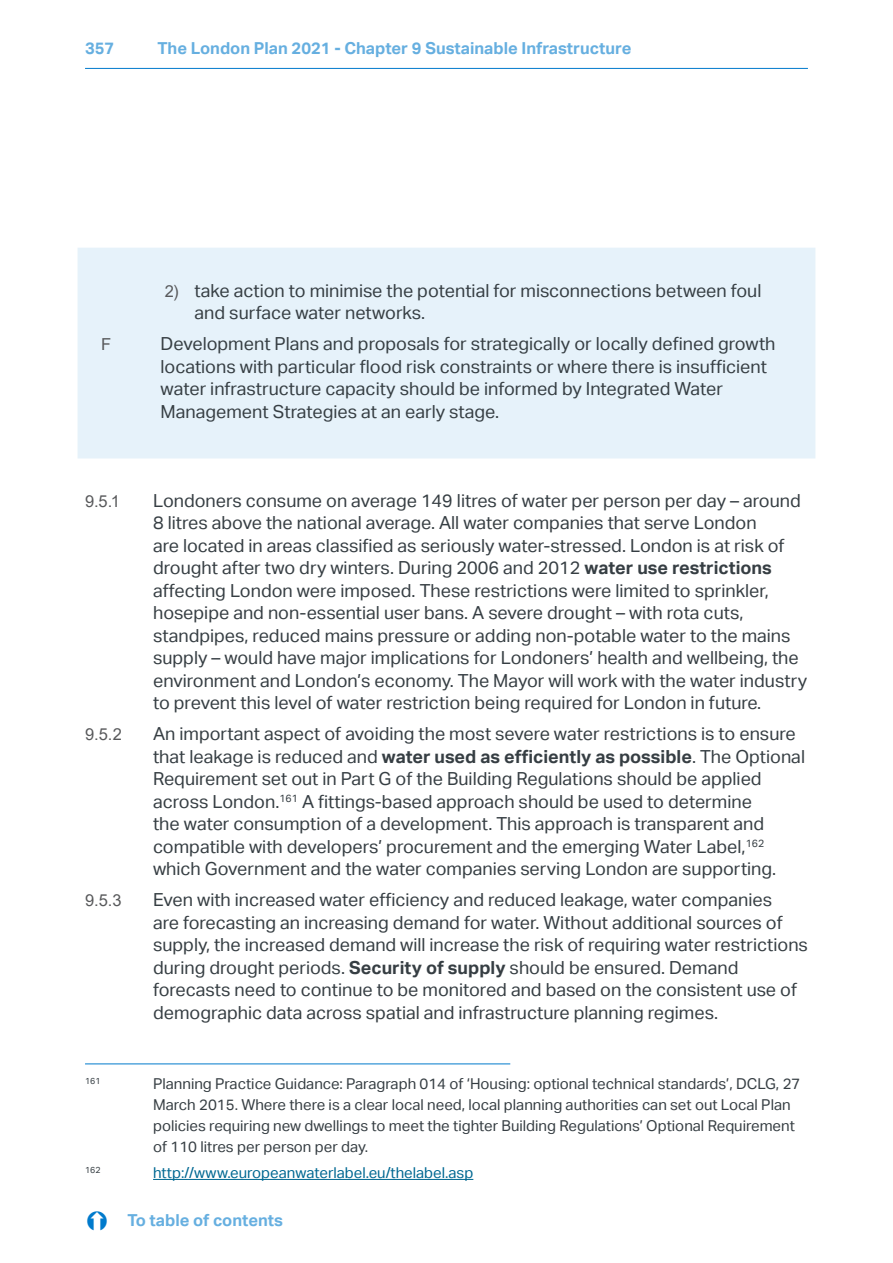
<style>
.page{position:relative;width:893px;height:1263px;background:#fff}
.page>*{position:absolute;margin:0;border:0;box-sizing:border-box;transform-origin:0 0}
.t1{font:18px/22.5px "Aktiv Grotesk";color:#363e43}
.t2{font:700 16.5px "Aktiv Grotesk";color:#66afe0}
.t3{font:16.5px "Arial";color:#58595b}
.Footnotes{font:15px/21px "Aktiv Grotesk";color:#363e43}
.Footnotes-2{font:15px "Aktiv Grotesk";color:#006892}
.Footnotes-3{font:8.7px "Aktiv Grotesk";color:#363e43}
.s1{font-family:"Arial";font-size:16.5px;color:#58595b}
.s2{font-weight:700}
</style>
<div class="page">
<div style="left:85px;top:255px;width:723px;height:196px;background:#e6f2fa"></div>
<div style="left:78px;top:248px;width:737px;height:210px;border:15px solid #e6f2fa"></div>
<hr style="left:85px;top:1063px;width:425px;height:1px;background:#007acc">
<hr style="left:153px;top:1179px;width:320px;height:1px;background:#006892">
<hr style="left:85px;top:68px;width:723px;height:1px;background:#007acc">
<p class="t2" style="left:85px;top:39px;width:31px">357</p>
<p class="t2" style="left:157px;top:39px;width:476px">The London Plan 2021 - Chapter 9 Sustainable Infrastructure</p>
<p class="t1" style="left:195px;top:279px;width:568px;text-indent:-30px"><span class="s1">2)</span> take action to minimise the potential for misconnections between foul and surface water networks.</p>
<p class="t3" style="left:101px;top:333px;width:12px">F</p>
<p class="t1" style="left:161px;top:333px;width:616px">Development Plans and proposals for strategically or locally defined growth locations with particular flood risk constraints or where there is insufficient water infrastructure capacity should be informed by Integrated Water Management Strategies at an early stage.</p>
<p class="t3" style="left:85px;top:489px;width:36px">9.5.1</p>
<p class="t1" style="left:153px;top:489px;width:656px">Londoners consume on average 149 litres of water per person per day – around 8 litres above the national average. All water companies that serve London<br>are located in areas classified as seriously water-stressed. London is at risk of drought after two dry winters. During 2006 and 2012 <span class="s2">water use restrictions </span>affecting London were imposed. These restrictions were limited to sprinkler, hosepipe and non-essential user bans. A severe drought – with rota cuts, standpipes, reduced mains pressure or adding non-potable water to the mains supply – would have major implications for Londoners’ health and wellbeing, the environment and London’s economy. The Mayor will work with the water industry to prevent this level of water restriction being required for London in future.</p>
<p class="t3" style="left:85px;top:723px;width:38px">9.5.2</p>
<p class="t1" style="left:153px;top:723px;width:653px">An important aspect of avoiding the most severe water restrictions is to ensure that leakage is reduced and <span class="s2">water used as efficiently as possible</span>. The Optional Requirement set out in Part G of the Building Regulations should be applied across London.<sup>161</sup> A fittings-based approach should be used to determine<br>the water consumption of a development. This approach is transparent and compatible with developers’ procurement and the emerging Water Label,<sup>162 </sup>which Government and the water companies serving London are supporting.</p>
<p class="t3" style="left:85px;top:889px;width:38px">9.5.3</p>
<p class="t1" style="left:153px;top:889px;width:656px">Even with increased water efficiency and reduced leakage, water companies<br>are forecasting an increasing demand for water. Without additional sources of supply, the increased demand will increase the risk of requiring water restrictions during drought periods. <span class="s2">Security of supply</span> should be ensured. Demand forecasts need to continue to be monitored and based on the consistent use of demographic data across spatial and infrastructure planning regimes.</p>
<p class="Footnotes-3" style="left:85px;top:1076px;width:17px">161</p>
<p class="Footnotes" style="left:153px;top:1074px;width:649px">Planning Practice Guidance: Paragraph 014 of ‘Housing: optional technical standards’, DCLG, 27<br>March 2015. Where there is a clear local need, local planning authorities can set out Local Plan policies requiring new dwellings to meet the tighter Building Regulations’ Optional Requirement of 110 litres per person per day.</p>
<p class="Footnotes-3" style="left:85px;top:1165px;width:17px">162</p>
<p class="Footnotes-2" style="left:153px;top:1164px;width:322px">http://www.europeanwaterlabel.eu/thelabel.asp</p>
<p class="t2" style="left:128px;top:1211px;width:157px">To table of contents</p>
</div>
